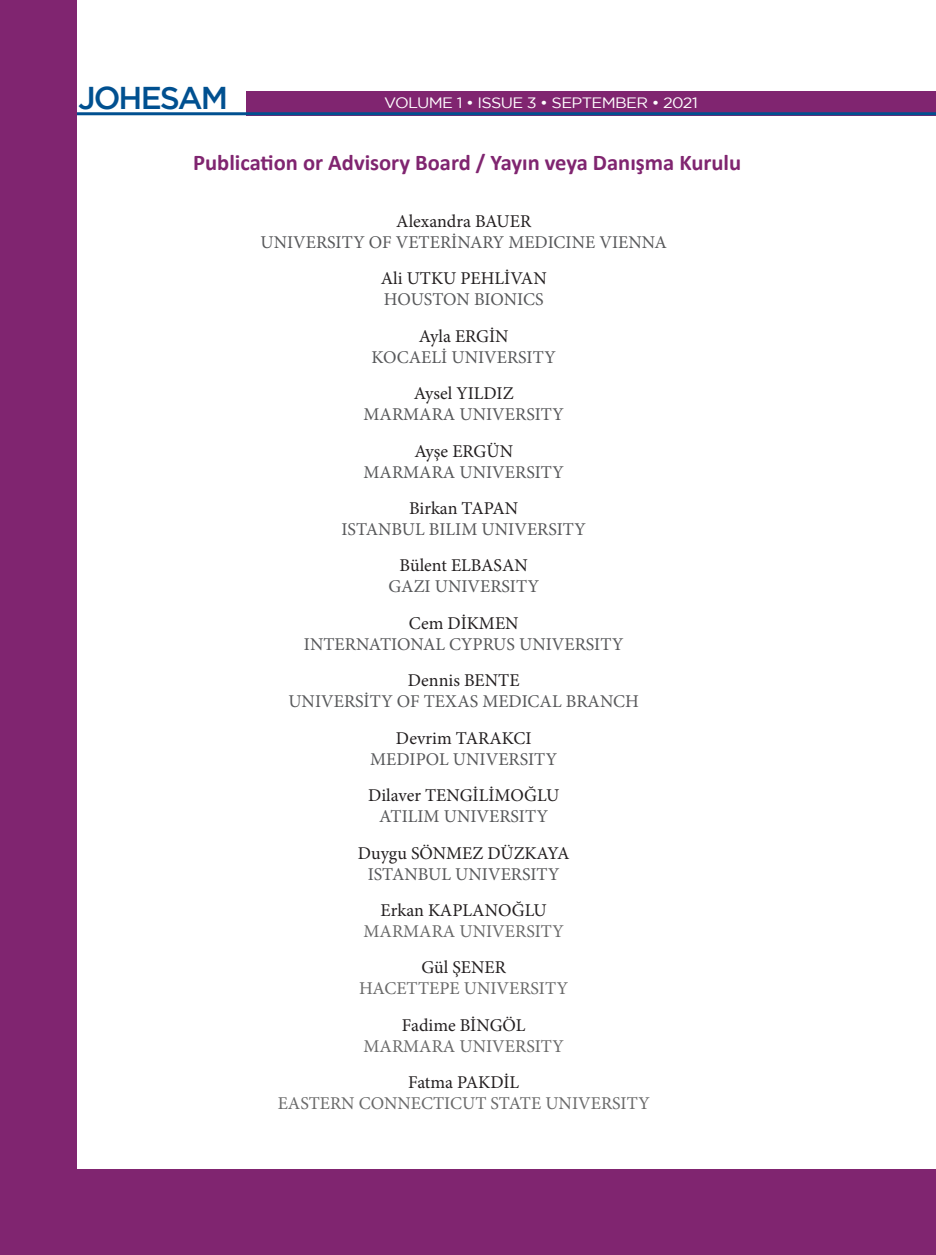
<style>
.page{position:relative;width:936px;height:1255px;background:#fff}
.page>*{position:absolute;margin:0;border:0;box-sizing:border-box;transform-origin:0 0}
.authorDetay{font:500 31.5px "Gotham";letter-spacing:-.06em;color:#005090}
.İÇİNDEKİLER_İKİNCİ_B{font:700 22.5px "Calibri";color:#802570}
.İÇİNDEKİLER_İKİNCİ_B-2{font:18px/21px "Minion Pro";color:#57585a;text-align:center}
.İÇİNDEKİLER_İKİNCİ_B-3{font:18px/21px "Minion Pro";color:#696969;text-align:center}
.İÇİNDEKİLER_İKİNCİ_B-4{font:18px/21px "Minion Pro";color:#231f20;text-align:center}
.t1{font:15px "Gotham";letter-spacing:-.04em;color:#fff;scale:1.08 1}
.s1{color:#231f20}
.s2{color:#57585a}
</style>
<div class="page">
<hr style="left:935px;top:0;width:1px;height:1184px;background:#802570">
<div style="left:247px;top:91px;width:688px;height:24px;background:#802570"></div>
<hr style="left:77px;top:112px;width:858px;height:3px;background:#005090">
<div style="left:0;top:0;width:77px;height:1180px;background:#802570"></div>
<div style="left:0;top:1169px;width:935px;height:85px;background:#802570"></div>
<p class="authorDetay" style="left:78px;top:80px;width:152px">JOHESAM</p>
<p class="t1" style="left:384px;top:95px;width:292px">VOLUME 1 • ISSUE 3 • SEPTEMBER • 2021</p>
<p class="İÇİNDEKİLER_İKİNCİ_B" style="left:193px;top:149px;width:549px">Publication or Advisory Board / Yayın veya Danışma Kurulu</p>
<p class="İÇİNDEKİLER_İKİNCİ_B-2" style="left:260px;top:211px;width:408px"><span class="s1">Alexandra BAUER<br></span>UNIVERSITY OF VETERİNARY MEDICINE VIENNA</p>
<p class="İÇİNDEKİLER_İKİNCİ_B-4" style="left:381px;top:268px;width:167px;text-align:left">Ali UTKU PEHLİVAN<br><span class="s2">HOUSTON BIONICS</span></p>
<p class="İÇİNDEKİLER_İKİNCİ_B-2" style="left:371px;top:325px;width:186px"><span class="s1">Ayla ERGİN<br></span>KOCAELİ UNIVERSITY</p>
<p class="İÇİNDEKİLER_İKİNCİ_B-2" style="left:363px;top:383px;width:202px"><span class="s1">Aysel YILDIZ<br></span>MARMARA UNIVERSITY</p>
<p class="İÇİNDEKİLER_İKİNCİ_B-2" style="left:363px;top:440px;width:202px"><span class="s1">Ayşe ERGÜN<br></span>MARMARA UNIVERSITY</p>
<p class="İÇİNDEKİLER_İKİNCİ_B-2" style="left:341px;top:498px;width:246px"><span class="s1">Birkan TAPAN<br></span>ISTANBUL BILIM UNIVERSITY</p>
<p class="İÇİNDEKİLER_İKİNCİ_B-2" style="left:388px;top:555px;width:152px"><span class="s1">Bülent ELBASAN<br></span>GAZI UNIVERSITY</p>
<p class="İÇİNDEKİLER_İKİNCİ_B-2" style="left:304px;top:612px;width:321px"><span class="s1">Cem DİKMEN<br></span>INTERNATIONAL CYPRUS UNIVERSITY</p>
<p class="İÇİNDEKİLER_İKİNCİ_B-2" style="left:288px;top:670px;width:352px"><span class="s1">Dennis BENTE<br></span>UNIVERSİTY OF TEXAS MEDICAL BRANCH</p>
<p class="İÇİNDEKİLER_İKİNCİ_B-2" style="left:370px;top:727px;width:188px"><span class="s1">Devrim TARAKCI<br></span>MEDIPOL UNIVERSITY</p>
<p class="İÇİNDEKİLER_İKİNCİ_B-4" style="left:368px;top:785px;width:193px">Dilaver TENGİLİMOĞLU<br><span class="s2">ATILIM UNIVERSITY</span></p>
<p class="İÇİNDEKİLER_İKİNCİ_B-4" style="left:358px;top:842px;width:213px">Duygu SÖNMEZ DÜZKAYA<br><span class="s2">ISTANBUL UNIVERSITY</span></p>
<p class="İÇİNDEKİLER_İKİNCİ_B-3" style="left:363px;top:899px;width:202px"><span class="s1">Erkan KAPLANOĞLU<br></span>MARMARA UNIVERSITY</p>
<p class="İÇİNDEKİLER_İKİNCİ_B-3" style="left:359px;top:957px;width:210px"><span class="s1">Gül ŞENER<br></span>HACETTEPE UNIVERSITY</p>
<p class="İÇİNDEKİLER_İKİNCİ_B-3" style="left:363px;top:1014px;width:202px"><span class="s1">Fadime BİNGÖL<br></span>MARMARA UNIVERSITY</p>
<p class="İÇİNDEKİLER_İKİNCİ_B-3" style="left:278px;top:1072px;width:373px"><span class="s1">Fatma PAKDİL<br></span>EASTERN CONNECTICUT STATE UNIVERSITY</p>
</div>
